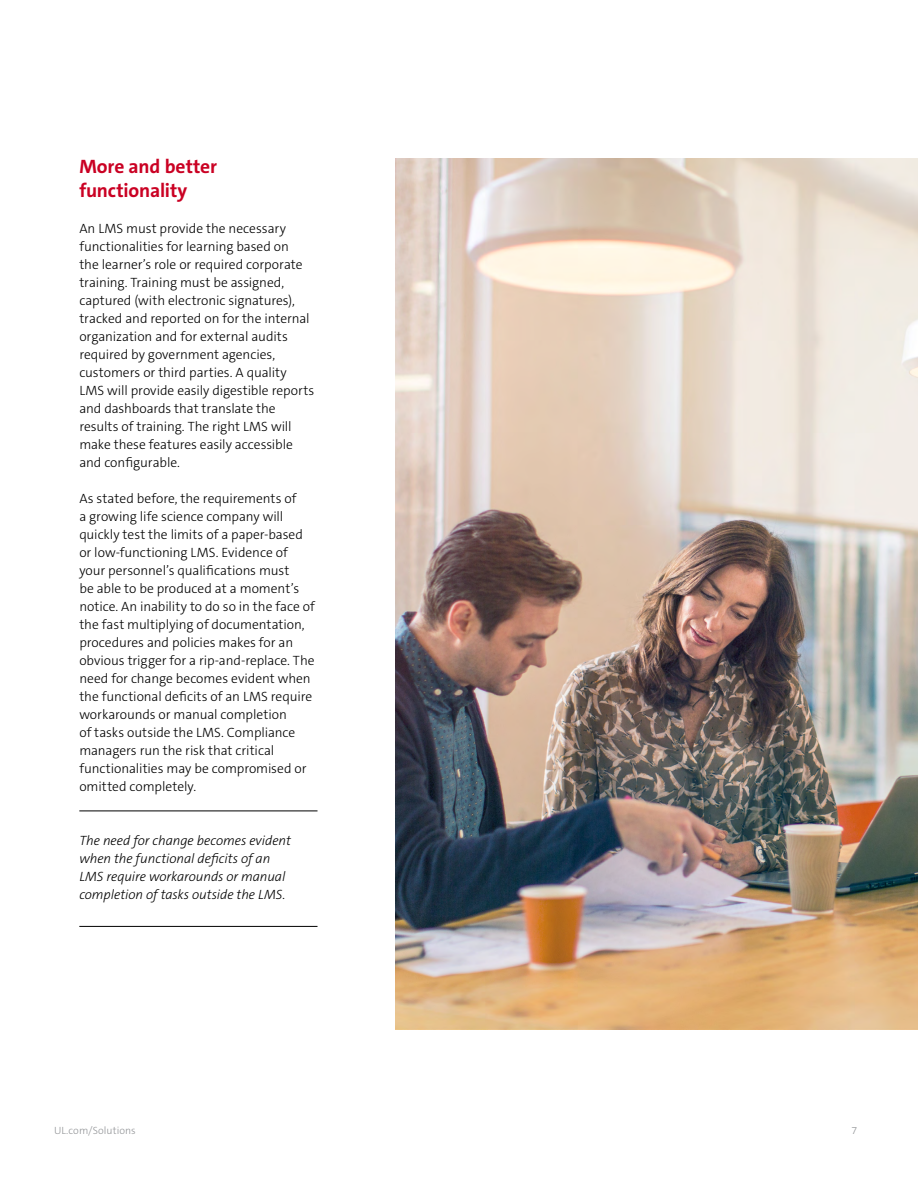
<style>
.page{position:relative;width:918px;height:1188px;background:#fff}
.page>*{position:absolute;margin:0;border:0;box-sizing:border-box;transform-origin:0 0}
.t1{font:700 19.5px/24px "The Sans C5";letter-spacing:-.005em;color:#ca0123}
.t2{font:300 13.5px/18px "The Sans C5";letter-spacing:-.005em;color:#000}
.t3{font:italic 300 13.5px/18px "The Sans C5";letter-spacing:-.005em;color:#000}
.t4{font:300 10.5px "The Sans C5";letter-spacing:.005em;color:#939598}
</style>
<div class="page">
<img style="left:395px;top:159px;width:523px;height:870px">
<hr style="left:79px;top:811px;width:239px;height:1px;background:#000">
<hr style="left:79px;top:926px;width:239px;height:1px;background:#000">
<h1 class="t1" style="left:79px;top:155px;width:139px">More and better functionality</h1>
<p class="t2" style="left:79px;top:220px;width:236px">An LMS must provide the necessary functionalities for learning based on<br>the learner’s role or required corporate training. Training must be assigned, captured (with electronic signatures), tracked and reported on for the internal organization and for external audits required by government agencies, customers or third parties. A quality LMS will provide easily digestible reports and dashboards that translate the results of training. The right LMS will make these features easily accessible and configurable.</p>
<p class="t2" style="left:79px;top:490px;width:237px">As stated before, the requirements of<br>a growing life science company will quickly test the limits of a paper-based or low-functioning LMS. Evidence of your personnel’s qualifications must<br>be able to be produced at a moment’s notice. An inability to do so in the face of the fast multiplying of documentation, procedures and policies makes for an obvious trigger for a rip-and-replace. The need for change becomes evident when the functional deficits of an LMS require workarounds or manual completion<br>of tasks outside the LMS. Compliance managers run the risk that critical functionalities may be compromised or omitted completely.</p>
<p class="t3" style="left:79px;top:831px;width:213px">The need for change becomes evident when the functional deficits of an LMS require workarounds or manual completion of tasks outside the LMS.</p>
<p class="t4" style="left:54px;top:1124px;width:83px">UL.com/Solutions</p>
<p class="t4" style="left:851px;top:1124px;width:7px">7</p>
</div>
